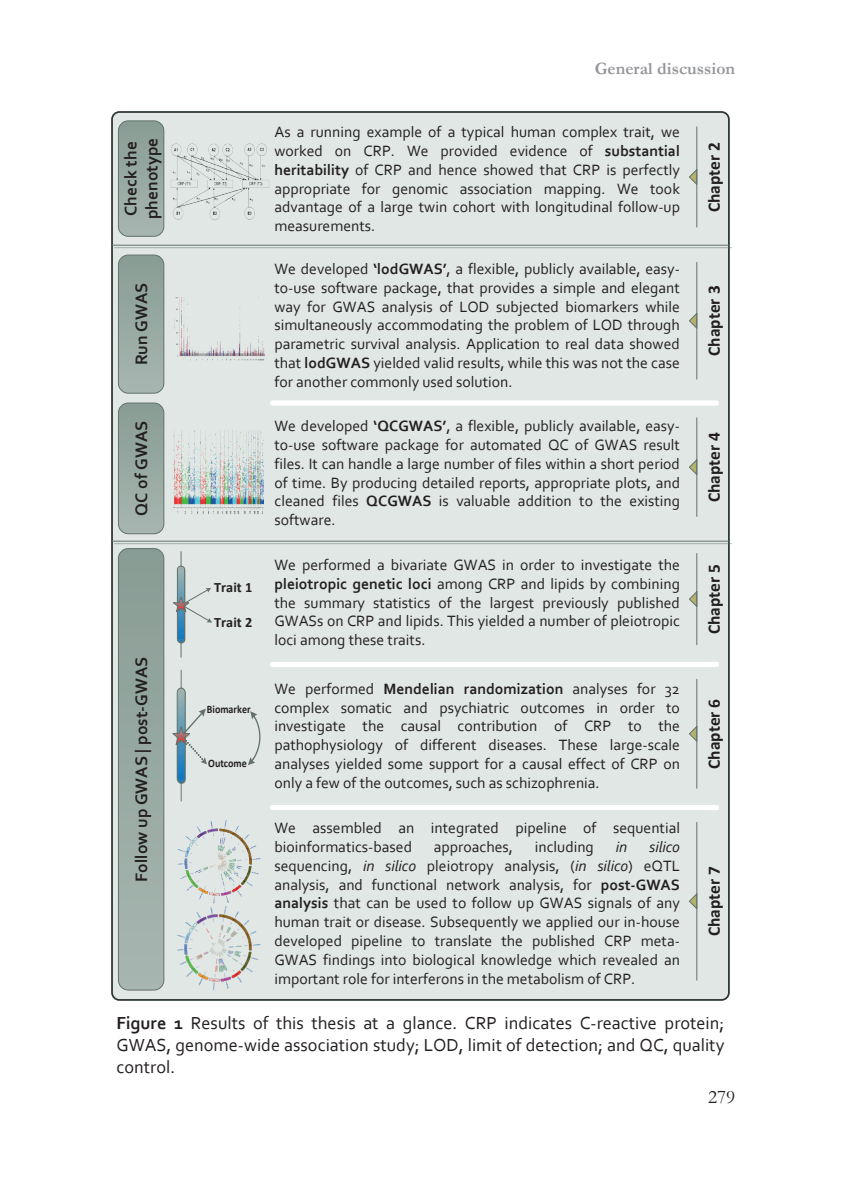
<style>
.page{position:relative;width:844px;height:1191px;background:#fff}
.page>*{position:absolute;margin:0;border:0;box-sizing:border-box;transform-origin:0 0}
.t1{font:19.25px "Garamond";color:#231f20}
.t2{font:18.2px/21.9px "Corbel";color:#231f20;text-align:justify}
.t3{font:700 17.5px "Garamond";color:#939598}
.t4{font:700 17.32px/20.8px "Corbel";color:#231f20}
.t5{font:700 17.32px "Calibri";color:#231f20}
.t6{font:15.58px/18.7px "Corbel";color:#231f20;text-align:justify}
.t7{font:italic 15.58px "Corbel";color:#231f20}
.t8{font:700 14.35px "Calibri";color:#231f20}
.t9{font:700 11.38px "Calibri";color:#231f20;scale:.88 1}
.s1{font-weight:700}
.s2{font-style:italic}
</style>
<div class="page">
<div style="left:112px;top:112px;width:616px;height:888px;background:#e1e7e4"></div>
<hr style="left:114px;top:247px;width:617px;height:1px;background:#aeb8b3">
<hr style="left:112px;top:245px;width:616px;height:1px;background:#62726b">
<hr style="left:114px;top:543px;width:617px;height:1px;background:#adb7b2">
<hr style="left:112px;top:541px;width:616px;height:1px;background:#62726b">
<svg style="left:118px;top:121px;width:46px;height:115px"></svg>
<div style="left:118px;top:121px;width:46px;height:115px;border:1px solid #62726b;border-radius:10px"></div>
<svg style="left:118px;top:255px;width:46px;height:138px"></svg>
<div style="left:118px;top:255px;width:46px;height:138px;border:1px solid #62726b;border-radius:10px"></div>
<svg style="left:118px;top:403px;width:46px;height:131px"></svg>
<div style="left:118px;top:403px;width:46px;height:131px;border:1px solid #62726b;border-radius:10px"></div>
<svg style="left:118px;top:548px;width:46px;height:442px"></svg>
<div style="left:118px;top:548px;width:46px;height:442px;border:1px solid #62726b;border-radius:10px"></div>
<div style="left:272px;top:400px;width:444px;height:6px;background:#fff"></div>
<div style="left:272px;top:662px;width:444px;height:5px;background:#fff"></div>
<div style="left:272px;top:805px;width:444px;height:5px;background:#fff"></div>
<img style="left:169px;top:142px;width:100px;height:78px">
<img style="left:175px;top:296px;width:89px;height:66px">
<img style="left:174px;top:430px;width:89px;height:84px">
<img style="left:174px;top:817px;width:88px;height:86px">
<img style="left:174px;top:903px;width:88px;height:89px">
<hr style="left:181px;top:551px;width:1px;height:106px;background:#62726b">
<svg style="left:172px;top:552px;width:40px;height:106px"></svg>
<hr style="left:181px;top:670px;width:1px;height:131px;background:#62726b">
<svg style="left:171px;top:671px;width:36px;height:131px"></svg>
<svg style="left:248px;top:711px;width:13px;height:54px"></svg>
<svg style="left:688px;top:169px;width:8px;height:16px"></svg>
<hr style="left:696px;top:127px;width:1px;height:100px;background:#62726b">
<svg style="left:688px;top:313px;width:8px;height:16px"></svg>
<hr style="left:696px;top:262px;width:1px;height:117px;background:#62726b">
<svg style="left:688px;top:459px;width:8px;height:16px"></svg>
<hr style="left:696px;top:418px;width:1px;height:98px;background:#62726b">
<svg style="left:688px;top:591px;width:8px;height:16px"></svg>
<hr style="left:696px;top:553px;width:1px;height:92px;background:#62726b">
<svg style="left:688px;top:726px;width:8px;height:16px"></svg>
<hr style="left:696px;top:679px;width:1px;height:109px;background:#62726b">
<svg style="left:688px;top:893px;width:8px;height:16px"></svg>
<hr style="left:696px;top:822px;width:1px;height:158px;background:#62726b">
<p class="t4" style="left:120px;top:219px;width:83px;rotate:-90deg">Check the phenotype</p>
<p class="t4" style="left:130px;top:365px;width:84px;rotate:-90deg">Run GWAS</p>
<p class="t3" style="left:594px;top:57px;width:142px">General discussion</p>
<p class="t6" style="left:274px;top:122px;width:407px">As a running example of a typical human complex trait, we worked on CRP. We provided evidence of <span class="s1">substantial heritability</span> of CRP and hence showed that CRP is perfectly appropriate for genomic association mapping. We took advantage of a large twin cohort with longitudinal follow-up measurements.</p>
<p class="t6" style="left:274px;top:259px;width:407px">We developed <span class="s1">‘lodGWAS’</span>, a flexible, publicly available, easy&shy;to-use software package, that provides a simple and elegant way for GWAS analysis of LOD subjected biomarkers while simultaneously accommodating the problem of LOD through parametric survival analysis. Application to real data showed that <span class="s1">lodGWAS</span> yielded valid results, while this was not the case for another commonly used solution.</p>
<p class="t5" style="left:702px;top:212px;width:72px;rotate:-90deg">Chapter 2</p>
<p class="t5" style="left:702px;top:356px;width:72px;rotate:-90deg">Chapter 3</p>
<p class="t4" style="left:130px;top:516px;width:96px;rotate:-90deg">QC of GWAS</p>
<p class="t6" style="left:274px;top:416px;width:407px">We developed <span class="s1">‘QCGWAS’</span>, a flexible, publicly available, easy&shy;to-use software package for automated QC of GWAS result files. It can handle a large number of files within a short period of time. By producing detailed reports, appropriate plots, and cleaned files <span class="s1">QCGWAS</span> is valuable addition to the existing software.</p>
<p class="t5" style="left:702px;top:502px;width:72px;rotate:-90deg">Chapter 4</p>
<p class="t6" style="left:274px;top:555px;width:407px">We performed a bivariate GWAS in order to investigate the <span class="s1">pleiotropic genetic loci</span> among CRP and lipids by combining the summary statistics of the largest previously published GWASs on CRP and lipids. This yielded a number of pleiotropic loci among these traits.</p>
<p class="t6" style="left:274px;top:679px;width:407px">We performed <span class="s1">Mendelian randomization</span> analyses for 32 complex somatic and psychiatric outcomes in order to investigate the causal contribution of CRP to the pathophysiology of different diseases. These large-scale analyses yielded some support for a causal effect of CRP on only a few of the outcomes, such as schizophrenia.</p>
<p class="t6" style="left:274px;top:818px;width:407px">We assembled an integrated pipeline of sequential bioinformatics-based</p>
<p class="t5" style="left:702px;top:634px;width:72px;rotate:-90deg">Chapter 5</p>
<p class="t8" style="left:214px;top:578px;width:40px">Trait 1</p>
<p class="t8" style="left:214px;top:613px;width:40px">Trait 2</p>
<p class="t4" style="left:130px;top:881px;width:226px;rotate:-90deg">Follow up GWAS | post-GWAS</p>
<p class="t5" style="left:702px;top:769px;width:72px;rotate:-90deg">Chapter 6</p>
<p class="t9" style="left:207px;top:702px;width:51px">Biomarker</p>
<p class="t9" style="left:208px;top:755px;width:45px">Outcome</p>
<p class="t6" style="left:274px;top:837px;width:407px;text-indent:374px"><span class="s2">silico </span>sequencing, <span class="s2">in silico</span> pleiotropy analysis, (<span class="s2">in silico</span>) eQTL analysis, and functional network analysis, for <span class="s1">post-GWAS analysis</span> that can be used to follow up GWAS signals of any human trait or disease. Subsequently we applied our in-house developed pipeline to translate the published CRP meta-GWAS findings into biological knowledge which revealed an important role for interferons in the metabolism of CRP.</p>
<p class="t2" style="left:116px;top:1011px;width:609px"><span class="s1">Figure 1</span> Results of this thesis at a glance. CRP indicates C-reactive protein; GWAS, genome-wide association study; LOD, limit of detection; and QC, quality control.</p>
<p class="t6" style="left:434px;top:837px;width:80px">approaches,</p>
<p class="t6" style="left:534px;top:837px;width:61px">including</p>
<p class="t7" style="left:615px;top:837px;width:13px">in</p>
<p class="t5" style="left:702px;top:936px;width:72px;rotate:-90deg">Chapter 7</p>
<p class="t1" style="left:707px;top:1083px;width:29px">279</p>
</div>
